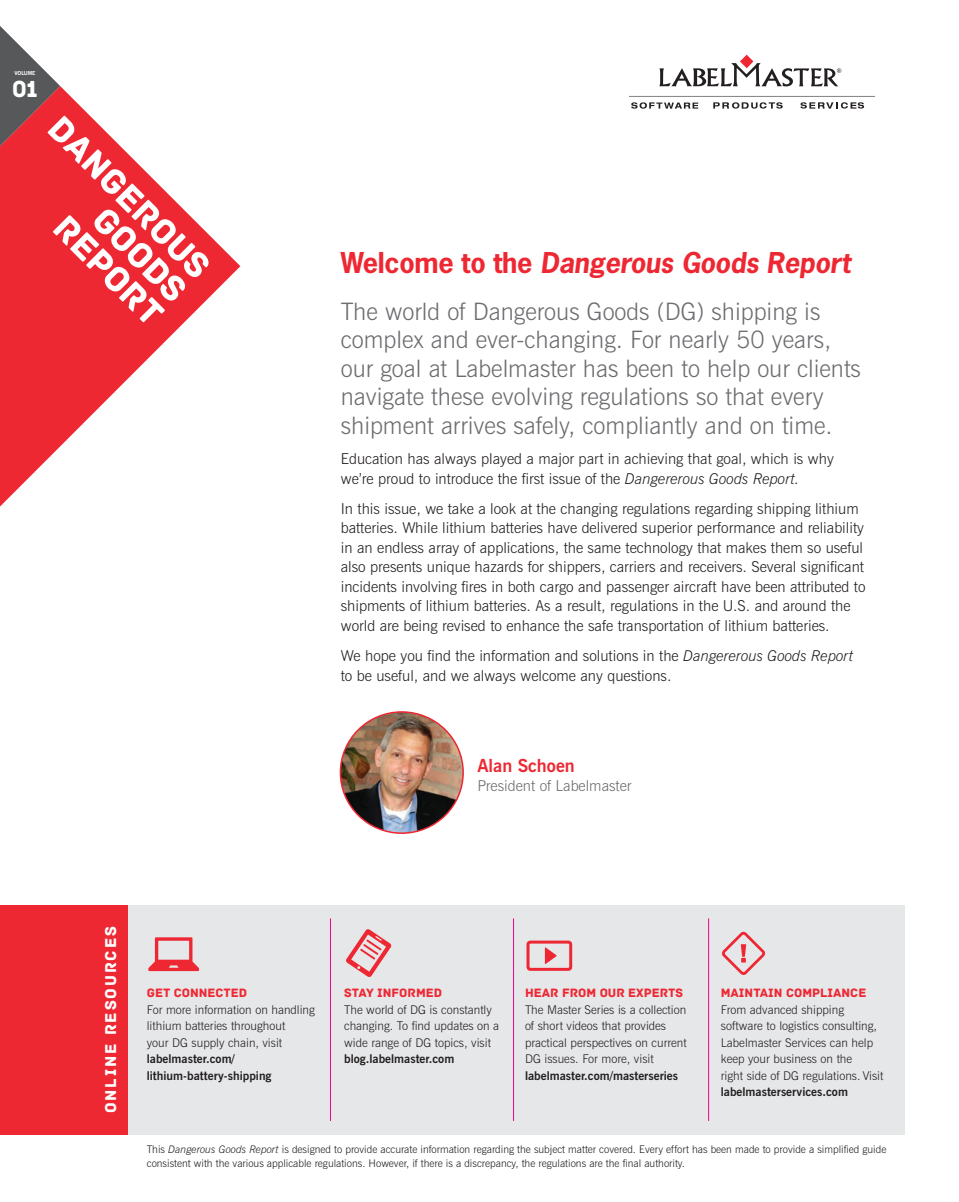
<style>
.page{position:relative;width:959px;height:1202px;background:#fff}
.page>*{position:absolute;margin:0;border:0;box-sizing:border-box;transform-origin:0 0}
.t1{font:36.75px/66.4px "Archive";color:#fff;text-align:right}
.t2{font:italic 700 27px "News Gothic Std";letter-spacing:-.01em;color:#ee2833}
.t3{font:24.45px "Archive";color:#fff}
.t4{font:300 24px/28.5px "News Gothic L";color:#6c6d70}
.t5{font:700 18px "News Gothic";color:#ee2833}
.t6{font:16.5px "Archive";letter-spacing:.11em;color:#fff}
.t7{font:300 15px/19.5px "News Gothic L";color:#231f20}
.t8{font:300 15px "News Gothic L";color:#6c6d70}
.t9{font:12.75px "Archive";color:#ee2833}
.t10{font:300 12px/16.5px "News Gothic L";color:#231f20}
.t11{font:700 12px "News Gothic";color:#231f20}
.t12{font:300 10.5px/13.5px "News Gothic L";color:#231f20}
.t13{font:700 5.25px "News Gothic";letter-spacing:-.025em;color:#fff}
.s1{font-style:normal}
.s2{font-family:"News Gothic";font-style:italic}
.s3{font-family:"News Gothic";font-weight:700}
</style>
<div class="page">
<div style="left:104px;top:904px;width:800px;height:230px;background:#e6e7e9"></div>
<svg style="left:713px;top:102px;width:69px;height:7px"></svg>
<svg style="left:659px;top:55px;width:182px;height:31px"></svg>
<svg style="left:800px;top:102px;width:64px;height:7px"></svg>
<svg style="left:631px;top:102px;width:67px;height:7px"></svg>
<hr style="left:630px;top:96px;width:245px;height:1px;background:#828283">
<div style="left:0;top:904px;width:128px;height:230px;background:#ee2833"></div>
<hr style="left:330px;top:918px;width:1px;height:202px;background:#ed028c">
<hr style="left:513px;top:918px;width:1px;height:202px;background:#ed028c">
<hr style="left:708px;top:918px;width:1px;height:202px;background:#ed028c">
<svg style="left:148px;top:937px;width:51px;height:34px"></svg>
<svg style="left:346px;top:929px;width:45px;height:48px"></svg>
<div style="left:526px;top:940px;width:46px;height:30px;border:3px solid #ee2833;border-radius:2px"></div>
<svg style="left:545px;top:947px;width:12px;height:17px"></svg>
<svg style="left:721px;top:931px;width:45px;height:44px"></svg>
<img style="left:340px;top:712px;width:123px;height:121px">
<div style="left:340px;top:711px;width:124px;height:123px;border:2px solid #ee2833;border-radius:50%"></div>
<svg style="left:0;top:26px;width:60px;height:60px"></svg>
<svg style="left:0;top:86px;width:240px;height:420px;fill:#ee2833"></svg>
<p class="t13" style="left:15px;top:70px;width:23px">VOLUME</p>
<p class="t3" style="left:12px;top:75px;width:28px">01</p>
<p class="t1" style="left:77px;top:99px;width:214px;rotate:45deg">DANGEROUS<br>REPORT</p>
<p class="t1" style="left:122px;top:190px;width:118px;rotate:45deg">GOODS</p>
<p class="t2" style="left:341px;top:245px;width:511px"><span class="s1">Welcome to the</span> Dangerous Goods Report</p>
<p class="t4" style="left:341px;top:297px;width:521px">The world of Dangerous Goods (DG) shipping is complex and ever-changing. For nearly 50 years, our goal at Labelmaster has been to help our clients navigate these evolving regulations so that every shipment arrives safely, compliantly and on time.</p>
<p class="t7" style="left:341px;top:449px;width:494px">Education has always played a major part in achieving that goal, which is why we’re proud to introduce the first issue of the <span class="s2">Dangererous Goods Report.</span></p>
<p class="t7" style="left:341px;top:499px;width:526px">In this issue, we take a look at the changing regulations regarding shipping lithium batteries. While lithium batteries have delivered superior performance and reliability in an endless array of applications, the same technology that makes them so useful also presents unique hazards for shippers, carriers and receivers. Several significant incidents involving fires in both cargo and passenger aircraft have been attributed to shipments of lithium batteries. As a result, regulations in the U.S. and around the world are being revised to enhance the safe transportation of lithium batteries.</p>
<p class="t7" style="left:341px;top:646px;width:514px">We hope you find the information and solutions in the <span class="s2">Dangererous Goods Report </span>to be useful, and we always welcome any questions.</p>
<p class="t5" style="left:477px;top:753px;width:99px">Alan Schoen</p>
<p class="t8" style="left:477px;top:776px;width:156px">President of Labelmaster</p>
<p class="t6" style="left:101px;top:1113px;width:188px;rotate:-90deg">ONLINE RESOURCES</p>
<p class="t9" style="left:147px;top:985px;width:102px">GET CONNECTED</p>
<p class="t10" style="left:147px;top:1001px;width:170px">For more information on handling lithium batteries throughout<br>your DG supply chain, visit <span class="s3">labelmaster.com/ lithium-battery-shipping</span></p>
<p class="t9" style="left:344px;top:985px;width:99px">STAY INFORMED</p>
<p class="t10" style="left:344px;top:1001px;width:156px">The world of DG is constantly changing. To find updates on a wide range of DG topics, visit</p>
<p class="t11" style="left:344px;top:1050px;width:112px">blog.labelmaster.com</p>
<p class="t9" style="left:525px;top:985px;width:160px">HEAR FROM OUR EXPERTS</p>
<p class="t10" style="left:525px;top:1001px;width:163px">The Master Series is a collection of short videos that provides practical perspectives on current<br>DG issues. For more, visit <span class="s3">labelmaster.com/masterseries</span></p>
<p class="t9" style="left:720px;top:985px;width:147px">MAINTAIN COMPLIANCE</p>
<p class="t10" style="left:720px;top:1001px;width:164px">From advanced shipping software to logistics consulting,<br>Labelmaster Services can help keep your business on the<br>right side of DG regulations. Visit <span class="s3">labelmasterservices.com</span></p>
<p class="t12" style="left:147px;top:1142px;width:741px">This <span class="s2">Dangerous Goods Report</span> is designed to provide accurate information regarding the subject matter covered. Every effort has been made to provide a simplified guide consistent with the various applicable regulations. However, if there is a discrepancy, the regulations are the final authority.</p>
</div>
